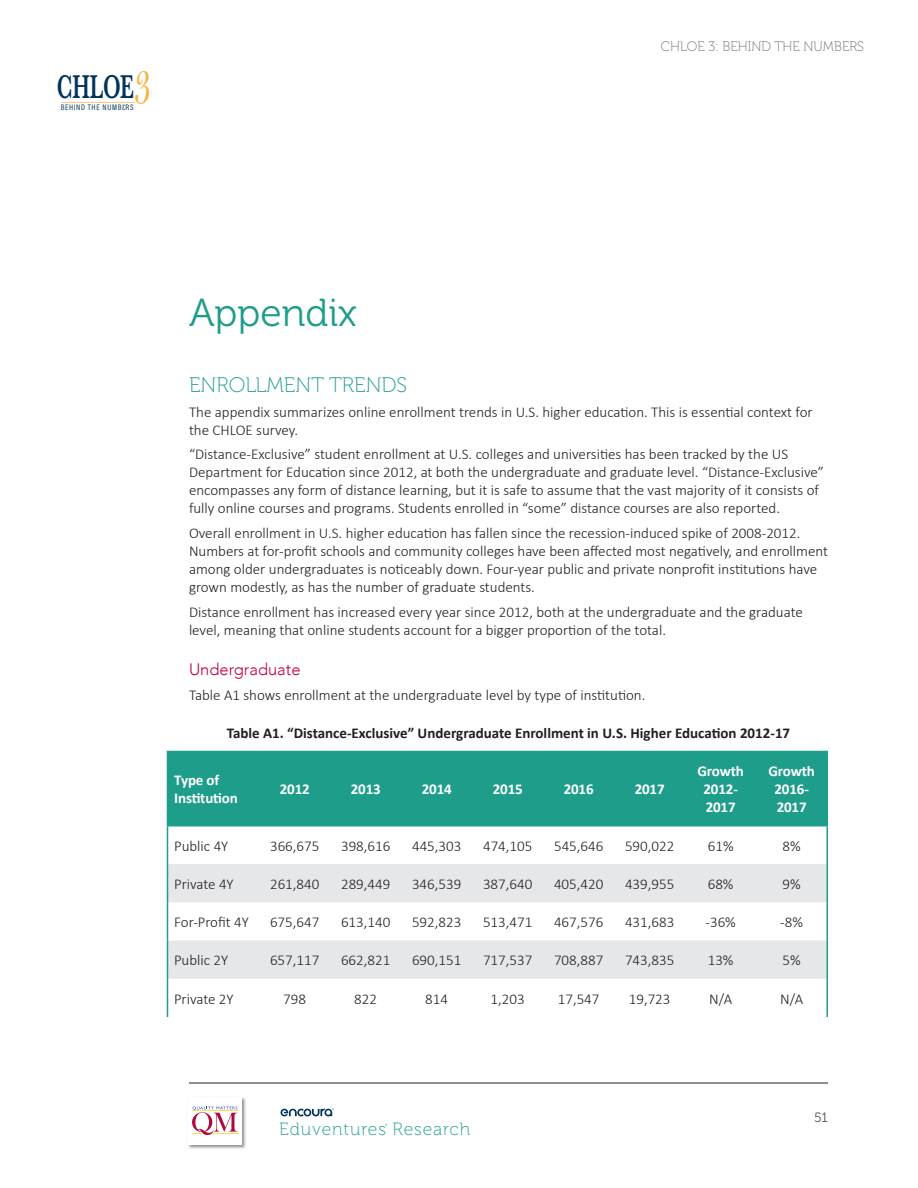
<style>
.page{position:relative;width:918px;height:1188px;background:#fff}
.page>*{position:absolute;margin:0;border:0;box-sizing:border-box;transform-origin:0 0}
.t1{font:58.5px "Bell";color:#fbb03b;scale:.62 1}
.t2{font:39px "Museo 300";color:#1e9d8b}
.t3{font:600 34.35px "Baskerville";letter-spacing:-.01em;color:#003359;scale:.62 1}
.Heading{font:21px "Museo 100";color:#1e9d8b}
.t4{font:17.7px "Museo 100";letter-spacing:.05em;color:#1e9d8b}
.Subheading{font:300 16.5px "Avenir";color:#c30045}
.Body{font:300 15px/18px "Calibri";color:#231f20}
.Table_title{font:700 15px "Calibri";color:#231f20}
.Table_Header{font:700 15px/18px "Calibri";letter-spacing:-.01em;color:#fff;text-align:center}
.t5{font:13.65px "Museo 100";color:#6c6d70}
.t6{font:13.5px "Museo 300";color:#57585a}
.t7{font:8.1px "Acumin Pro Cond";letter-spacing:.08em;color:#003359}
</style>
<div class="page">
<hr style="left:189px;top:1083px;width:639px;height:1px;background:#231f20">
<svg style="left:281px;top:1109px;width:53px;height:7px"></svg>
<img style="left:188px;top:1097px;width:58px;height:52px">
<div style="left:189px;top:1098px;width:53px;height:47px;background:#fff"></div>
<svg style="left:192px;top:1107px;width:46px;height:28px"></svg>
<div style="left:168px;top:752px;width:658px;height:73px;background:#1e9d8b"></div>
<svg style="left:168px;top:826px;width:658px;height:191px"></svg>
<svg style="left:168px;top:864px;width:658px;height:115px;fill:#e6e7e9"></svg>
<hr style="left:167px;top:751px;width:92px;height:1px;background:#1e9d8b">
<hr style="left:167px;top:752px;width:1px;height:73px;background:#1e9d8b">
<hr style="left:259px;top:751px;width:71px;height:1px;background:#1e9d8b">
<hr style="left:330px;top:751px;width:71px;height:1px;background:#1e9d8b">
<hr style="left:401px;top:751px;width:71px;height:1px;background:#1e9d8b">
<hr style="left:472px;top:751px;width:71px;height:1px;background:#1e9d8b">
<hr style="left:543px;top:751px;width:71px;height:1px;background:#1e9d8b">
<hr style="left:614px;top:751px;width:71px;height:1px;background:#1e9d8b">
<hr style="left:685px;top:751px;width:71px;height:1px;background:#1e9d8b">
<hr style="left:756px;top:751px;width:72px;height:1px;background:#1e9d8b">
<hr style="left:826px;top:752px;width:2px;height:73px;background:#1e9d8b">
<hr style="left:167px;top:825px;width:92px;height:1px;background:#1e9d8b">
<hr style="left:259px;top:825px;width:71px;height:1px;background:#1e9d8b">
<hr style="left:330px;top:825px;width:71px;height:1px;background:#1e9d8b">
<hr style="left:401px;top:825px;width:71px;height:1px;background:#1e9d8b">
<hr style="left:472px;top:825px;width:71px;height:1px;background:#1e9d8b">
<hr style="left:543px;top:825px;width:71px;height:1px;background:#1e9d8b">
<hr style="left:614px;top:825px;width:71px;height:1px;background:#1e9d8b">
<hr style="left:685px;top:825px;width:71px;height:1px;background:#1e9d8b">
<hr style="left:756px;top:825px;width:72px;height:1px;background:#1e9d8b">
<hr style="left:167px;top:826px;width:1px;height:38px;background:#1e9d8b">
<hr style="left:826px;top:826px;width:2px;height:38px;background:#1e9d8b">
<hr style="left:167px;top:864px;width:1px;height:38px;background:#1e9d8b">
<hr style="left:826px;top:864px;width:2px;height:38px;background:#1e9d8b">
<hr style="left:167px;top:902px;width:1px;height:38px;background:#1e9d8b">
<hr style="left:826px;top:902px;width:2px;height:38px;background:#1e9d8b">
<hr style="left:167px;top:940px;width:1px;height:39px;background:#1e9d8b">
<hr style="left:826px;top:940px;width:2px;height:39px;background:#1e9d8b">
<hr style="left:167px;top:979px;width:1px;height:38px;background:#1e9d8b">
<hr style="left:826px;top:979px;width:2px;height:38px;background:#1e9d8b">
<svg style="left:61px;top:102px;width:75px;height:1px"></svg>
<h1 class="t1" style="left:133px;top:50px;width:31px">3</h1>
<h3 class="t3" style="left:57px;top:63px;width:126px">CHLOE</h3>
<p class="t7" style="left:61px;top:102px;width:62px">BEHIND THE NUMB</p>
<p class="t7" style="left:126px;top:102px;width:9px">RS</p>
<p class="t5" style="left:661px;top:39px;width:205px">CHLOE 3: BEHIND THE NUMBERS</p>
<p class="t2" style="left:189px;top:292px;width:169px">Appendix</p>
<p class="Heading" style="left:189px;top:374px;width:220px">ENROLLMENT TRENDS</p>
<p class="Body" style="left:189px;top:403px;width:625px">The appendix summarizes online enrollment trends in U.S. higher education. This is essential context for the CHLOE survey.</p>
<p class="Body" style="left:189px;top:445px;width:636px">“Distance-Exclusive” student enrollment at U.S. colleges and universities has been tracked by the US Department for Education since 2012, at both the undergraduate and graduate level. “Distance-Exclusive” encompasses any form of distance learning, but it is safe to assume that the vast majority of it consists of fully online courses and programs. Students enrolled in “some” distance courses are also reported.</p>
<p class="Body" style="left:189px;top:524px;width:641px">Overall enrollment in U.S. higher education has fallen since the recession-induced spike of 2008-2012.<br>Numbers at for-profit schools and community colleges have been affected most negatively, and enrollment among older undergraduates is noticeably down. Four-year public and private nonprofit institutions have grown modestly, as has the number of graduate students.</p>
<p class="Body" style="left:189px;top:603px;width:615px">Distance enrollment has increased every year since 2012, both at the undergraduate and the graduate level, meaning that online students account for a bigger proportion of the total.</p>
<p class="Subheading" style="left:189px;top:660px;width:113px">Undergraduate</p>
<p class="Body" style="left:189px;top:686px;width:458px">Table A1 shows enrollment at the undergraduate level by type of institution.</p>
<p class="Table_title" style="left:227px;top:723px;width:565px">Table A1. “Distance-Exclusive” Undergraduate Enrollment in U.S. Higher Education 2012-17</p>
<p class="Table_Header" style="left:174px;top:771px;width:65px;text-align:left">Type of<br>Institution</p>
<p class="Table_Header" style="left:280px;top:780px;width:31px">2012</p>
<p class="Table_Header" style="left:351px;top:780px;width:31px">2013</p>
<p class="Table_Header" style="left:422px;top:780px;width:31px">2014</p>
<p class="Table_Header" style="left:493px;top:780px;width:31px">2015</p>
<p class="Table_Header" style="left:564px;top:780px;width:31px">2016</p>
<p class="Table_Header" style="left:635px;top:780px;width:31px">2017</p>
<p class="Table_Header" style="left:697px;top:762px;width:48px">Growth<br>2012-<br>2017</p>
<p class="Table_Header" style="left:768px;top:762px;width:48px">Growth<br>2016-<br>2017</p>
<p class="Body" style="left:174px;top:836px;width:56px">Public 4Y</p>
<p class="Body" style="left:270px;top:836px;width:51px">366,675</p>
<p class="Body" style="left:341px;top:836px;width:51px">398,616</p>
<p class="Body" style="left:412px;top:836px;width:51px">445,303</p>
<p class="Body" style="left:483px;top:836px;width:51px">474,105</p>
<p class="Body" style="left:554px;top:836px;width:51px">545,646</p>
<p class="Body" style="left:625px;top:836px;width:51px">590,022</p>
<p class="Body" style="left:708px;top:836px;width:27px">61%</p>
<p class="Body" style="left:783px;top:836px;width:20px">8%</p>
<p class="Body" style="left:174px;top:875px;width:61px">Private 4Y</p>
<p class="Body" style="left:270px;top:875px;width:51px">261,840</p>
<p class="Body" style="left:341px;top:875px;width:51px">289,449</p>
<p class="Body" style="left:412px;top:875px;width:51px">346,539</p>
<p class="Body" style="left:483px;top:875px;width:51px">387,640</p>
<p class="Body" style="left:554px;top:875px;width:51px">405,420</p>
<p class="Body" style="left:625px;top:875px;width:51px">439,955</p>
<p class="Body" style="left:708px;top:875px;width:27px">68%</p>
<p class="Body" style="left:783px;top:875px;width:20px">9%</p>
<p class="Body" style="left:174px;top:913px;width:76px">For-Profit 4Y</p>
<p class="Body" style="left:270px;top:913px;width:51px">675,647</p>
<p class="Body" style="left:341px;top:913px;width:51px">613,140</p>
<p class="Body" style="left:412px;top:913px;width:51px">592,823</p>
<p class="Body" style="left:483px;top:913px;width:51px">513,471</p>
<p class="Body" style="left:554px;top:913px;width:51px">467,576</p>
<p class="Body" style="left:625px;top:913px;width:51px">431,683</p>
<p class="Body" style="left:705px;top:913px;width:32px">-36%</p>
<p class="Body" style="left:780px;top:913px;width:24px">-8%</p>
<p class="Body" style="left:174px;top:951px;width:56px">Public 2Y</p>
<p class="Body" style="left:270px;top:951px;width:51px">657,117</p>
<p class="Body" style="left:341px;top:951px;width:51px">662,821</p>
<p class="Body" style="left:412px;top:951px;width:51px">690,151</p>
<p class="Body" style="left:483px;top:951px;width:51px">717,537</p>
<p class="Body" style="left:554px;top:951px;width:51px">708,887</p>
<p class="Body" style="left:625px;top:951px;width:51px">743,835</p>
<p class="Body" style="left:708px;top:951px;width:27px">13%</p>
<p class="Body" style="left:783px;top:951px;width:20px">5%</p>
<p class="Body" style="left:174px;top:989px;width:61px">Private 2Y</p>
<p class="Body" style="left:283px;top:989px;width:24px">798</p>
<p class="Body" style="left:354px;top:989px;width:24px">822</p>
<p class="Body" style="left:425px;top:989px;width:24px">814</p>
<p class="Body" style="left:491px;top:989px;width:36px">1,203</p>
<p class="Body" style="left:558px;top:989px;width:43px">17,547</p>
<p class="Body" style="left:629px;top:989px;width:43px">19,723</p>
<p class="Body" style="left:709px;top:989px;width:25px">N/A</p>
<p class="Body" style="left:780px;top:989px;width:25px">N/A</p>
<p class="t4" style="left:279px;top:1119px;width:192px">Eduventures Research</p>
<p class="t6" style="left:814px;top:1111px;width:15px">51</p>
</div>
